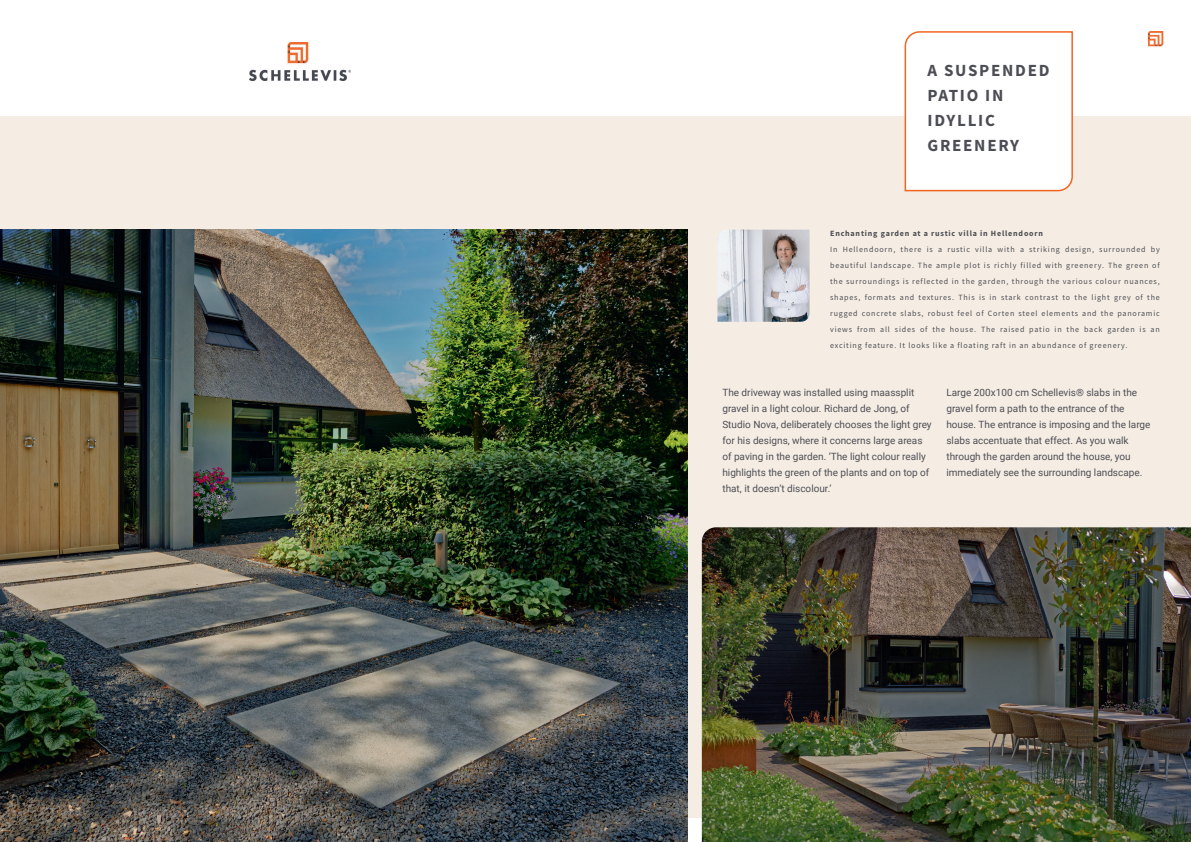
<style>
.page{position:relative;width:1191px;height:842px;background:#fff}
.page>*{position:absolute;margin:0;border:0;box-sizing:border-box;transform-origin:0 0}
.t1{font:700 17px/25px "Source Sans Pro";letter-spacing:.1em;color:#4d4e55}
.t2{font:10px/16px "Roboto";color:#4d4e55}
.t3{font:8px/16px "Source Sans Pro";letter-spacing:.1em;color:#4d4e55;text-align:justify}
.t4{font:700 8px "Source Sans Pro";letter-spacing:.1em;color:#4d4e55}
</style>
<div class="page">
<div style="left:0;top:116px;width:1191px;height:702px;background:#f5ede3"></div>
<img style="left:1147px;top:31px;width:17px;height:16px">
<img style="left:0;top:230px;width:687px;height:612px">
<img style="left:717px;top:230px;width:92px;height:92px">
<img style="left:702px;top:527px;width:489px;height:315px">
<img style="left:250px;top:43px;width:100px;height:37px">
<svg style="left:904px;top:31px;width:169px;height:161px"></svg>
<h1 class="t1" style="left:927px;top:57px;width:123px">A SUSPENDED<br>PATIO IN<br>IDYLLIC<br>GREENERY</h1>
<p class="t4" style="left:830px;top:228px;width:214px">Enchanting garden at a rustic villa in Hellendoorn</p>
<p class="t3" style="left:830px;top:241px;width:331px">In Hellendoorn, there is a rustic villa with a striking design, surrounded by beautiful landscape. The ample plot is richly filled with greenery. The green of the surroundings is reflected in the garden, through the various colour nuances, shapes, formats and textures. This is in stark contrast to the light grey of the rugged concrete slabs, robust feel of Corten steel elements and the panoramic views from all sides of the house. The raised patio in the back garden is an exciting feature. It looks like a floating raft in an abundance of greenery.</p>
<p class="t2" style="left:722px;top:384px;width:211px">The driveway was installed using maassplit gravel in a light colour. Richard de Jong, of Studio Nova, deliberately chooses the light grey for his designs, where it concerns large areas of paving in the garden. ‘The light colour really highlights the green of the plants and on top of that, it doesn’t discolour.’</p>
<p class="t2" style="left:946px;top:384px;width:206px">Large 200x100 cm Schellevis® slabs in the gravel form a path to the entrance of the house. The entrance is imposing and the large slabs accentuate that effect. As you walk through the garden around the house, you immediately see the surrounding landscape.</p>
</div>
